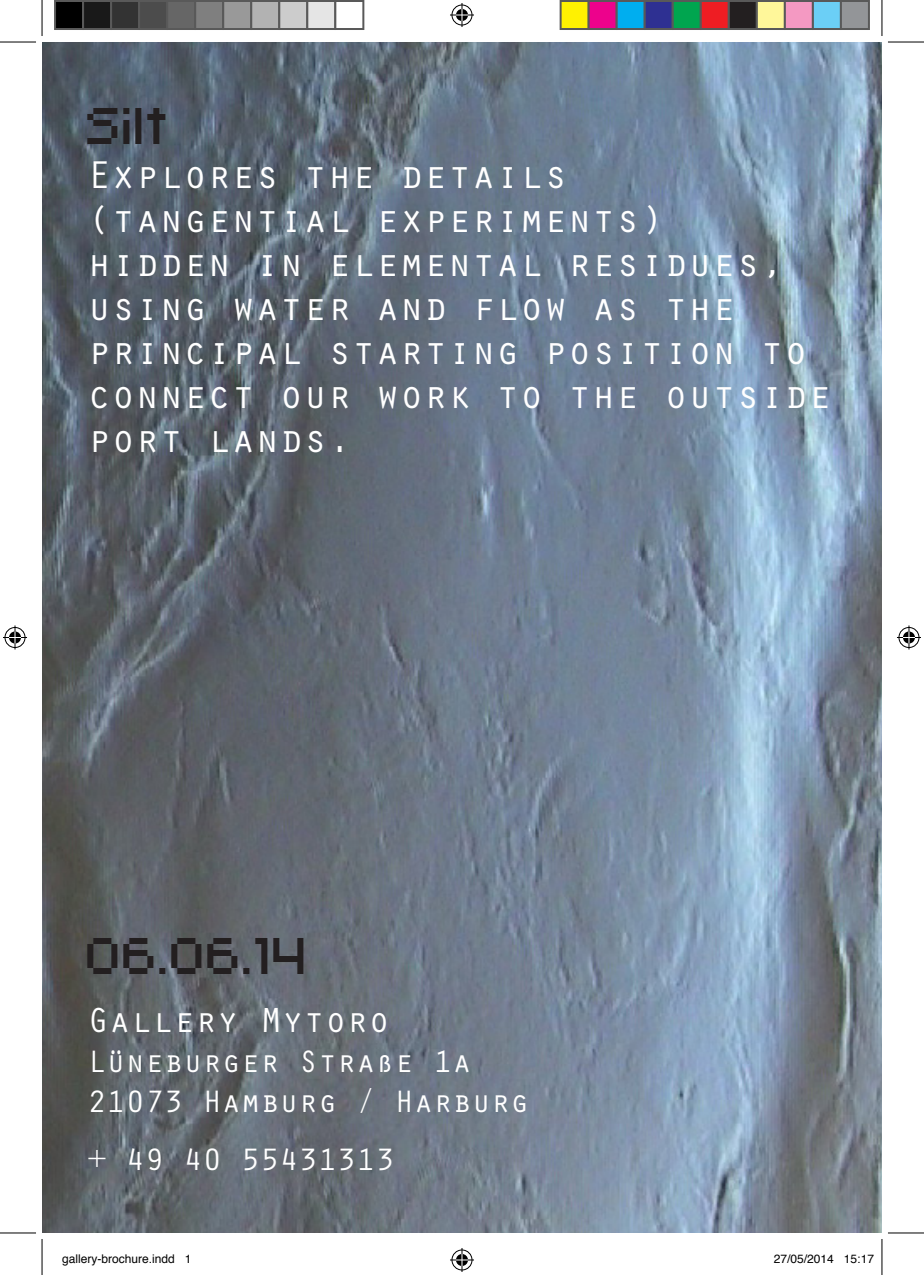
<style>
.page{position:relative;width:924px;height:1275px;background:#fff}
.page>*{position:absolute;margin:0;border:0;box-sizing:border-box;transform-origin:0 0}
.t1{font:48px "Kroeger 0655";color:#231f20}
.t2{font:40px/44px "Orator Std";color:#fff}
.t3{font:36px "Orator Std";color:#fff}
.t4{font:32px/40px "Orator Std";color:#fff}
.t5{font:12px "Helvetica";color:#000}
</style>
<div class="page">
<img style="left:42px;top:42px;width:839px;height:1191px">
<hr style="left:0;top:42px;width:36px;height:1px;background:#000">
<hr style="left:887px;top:42px;width:36px;height:1px;background:#000">
<hr style="left:0;top:1232px;width:36px;height:1px;background:#000">
<hr style="left:887px;top:1232px;width:36px;height:1px;background:#000">
<hr style="left:42px;top:0;width:1px;height:36px;background:#000">
<hr style="left:42px;top:1239px;width:1px;height:36px;background:#000">
<hr style="left:881px;top:0;width:1px;height:36px;background:#000">
<hr style="left:881px;top:1239px;width:1px;height:36px;background:#000">
<svg style="left:450px;top:3px;width:24px;height:24px"></svg>
<svg style="left:450px;top:1248px;width:24px;height:24px"></svg>
<svg style="left:3px;top:625px;width:24px;height:24px"></svg>
<svg style="left:897px;top:625px;width:23px;height:24px"></svg>
<div style="left:55px;top:1px;width:28px;height:28px;background:#000"></div>
<div style="left:54px;top:0;width:30px;height:30px;border:2px solid #595959"></div>
<div style="left:83px;top:1px;width:28px;height:28px;background:#191919"></div>
<div style="left:82px;top:0;width:30px;height:30px;border:2px solid #595959"></div>
<div style="left:111px;top:1px;width:28px;height:28px;background:#333"></div>
<div style="left:110px;top:0;width:30px;height:30px;border:2px solid #595959"></div>
<div style="left:139px;top:1px;width:28px;height:28px;background:#4c4c4c"></div>
<div style="left:138px;top:0;width:30px;height:30px;border:2px solid #595959"></div>
<div style="left:167px;top:1px;width:28px;height:28px;background:#666"></div>
<div style="left:166px;top:0;width:30px;height:30px;border:2px solid #595959"></div>
<div style="left:195px;top:1px;width:28px;height:28px;background:#7f7f7f"></div>
<div style="left:194px;top:0;width:30px;height:30px;border:2px solid #595959"></div>
<div style="left:223px;top:1px;width:28px;height:28px;background:#999"></div>
<div style="left:222px;top:0;width:30px;height:30px;border:2px solid #595959"></div>
<div style="left:251px;top:1px;width:28px;height:28px;background:#b2b2b2"></div>
<div style="left:250px;top:0;width:30px;height:30px;border:2px solid #595959"></div>
<div style="left:279px;top:1px;width:28px;height:28px;background:#ccc"></div>
<div style="left:278px;top:0;width:30px;height:30px;border:2px solid #595959"></div>
<div style="left:307px;top:1px;width:28px;height:28px;background:#e5e5e5"></div>
<div style="left:306px;top:0;width:30px;height:30px;border:2px solid #595959"></div>
<div style="left:334px;top:0;width:30px;height:30px;border:2px solid #595959"></div>
<div style="left:560px;top:1px;width:28px;height:28px;background:#fff101"></div>
<div style="left:559px;top:0;width:30px;height:30px;border:2px solid #595959"></div>
<div style="left:588px;top:1px;width:28px;height:28px;background:#ed028c"></div>
<div style="left:587px;top:0;width:30px;height:30px;border:2px solid #595959"></div>
<div style="left:616px;top:1px;width:28px;height:28px;background:#00aeef"></div>
<div style="left:615px;top:0;width:30px;height:30px;border:2px solid #595959"></div>
<div style="left:644px;top:1px;width:28px;height:28px;background:#2e3092"></div>
<div style="left:643px;top:0;width:30px;height:30px;border:2px solid #595959"></div>
<div style="left:672px;top:1px;width:28px;height:28px;background:#00a54f"></div>
<div style="left:671px;top:0;width:30px;height:30px;border:2px solid #595959"></div>
<div style="left:700px;top:1px;width:28px;height:28px;background:#ee1d23"></div>
<div style="left:699px;top:0;width:30px;height:30px;border:2px solid #595959"></div>
<div style="left:728px;top:1px;width:28px;height:28px;background:#231f20"></div>
<div style="left:727px;top:0;width:30px;height:30px;border:2px solid #595959"></div>
<div style="left:756px;top:1px;width:28px;height:28px;background:#fff79a"></div>
<div style="left:755px;top:0;width:30px;height:30px;border:2px solid #595959"></div>
<div style="left:784px;top:1px;width:28px;height:28px;background:#f499c2"></div>
<div style="left:783px;top:0;width:30px;height:30px;border:2px solid #595959"></div>
<div style="left:812px;top:1px;width:28px;height:28px;background:#6bcff6"></div>
<div style="left:811px;top:0;width:30px;height:30px;border:2px solid #595959"></div>
<div style="left:840px;top:1px;width:28px;height:28px;background:#939598"></div>
<div style="left:839px;top:0;width:30px;height:30px;border:2px solid #595959"></div>
<p class="t1" style="left:87px;top:89px;width:85px">Silt</p>
<p class="t2" style="left:87px;top:150px;width:746px">Explores the details (tangential experiments)<br>hidden in elemental residues, using water and flow as the principal starting position to connect our work to the outside port lands.</p>
<p class="t1" style="left:87px;top:920px;width:223px">06.06.14</p>
<p class="t3" style="left:87px;top:994px;width:304px">Gallery Mytoro</p>
<p class="t4" style="left:87px;top:1040px;width:443px">Lüneburger Straße 1a<br>21073 Hamburg / Harburg</p>
<p class="t4" style="left:87px;top:1137px;width:309px">+ 49 40 55431313</p>
<p class="t5" style="left:62px;top:1253px;width:131px">gallery-brochure.indd 1</p>
<p class="t5" style="left:773px;top:1253px;width:102px">27/05/2014 15:17</p>
</div>
